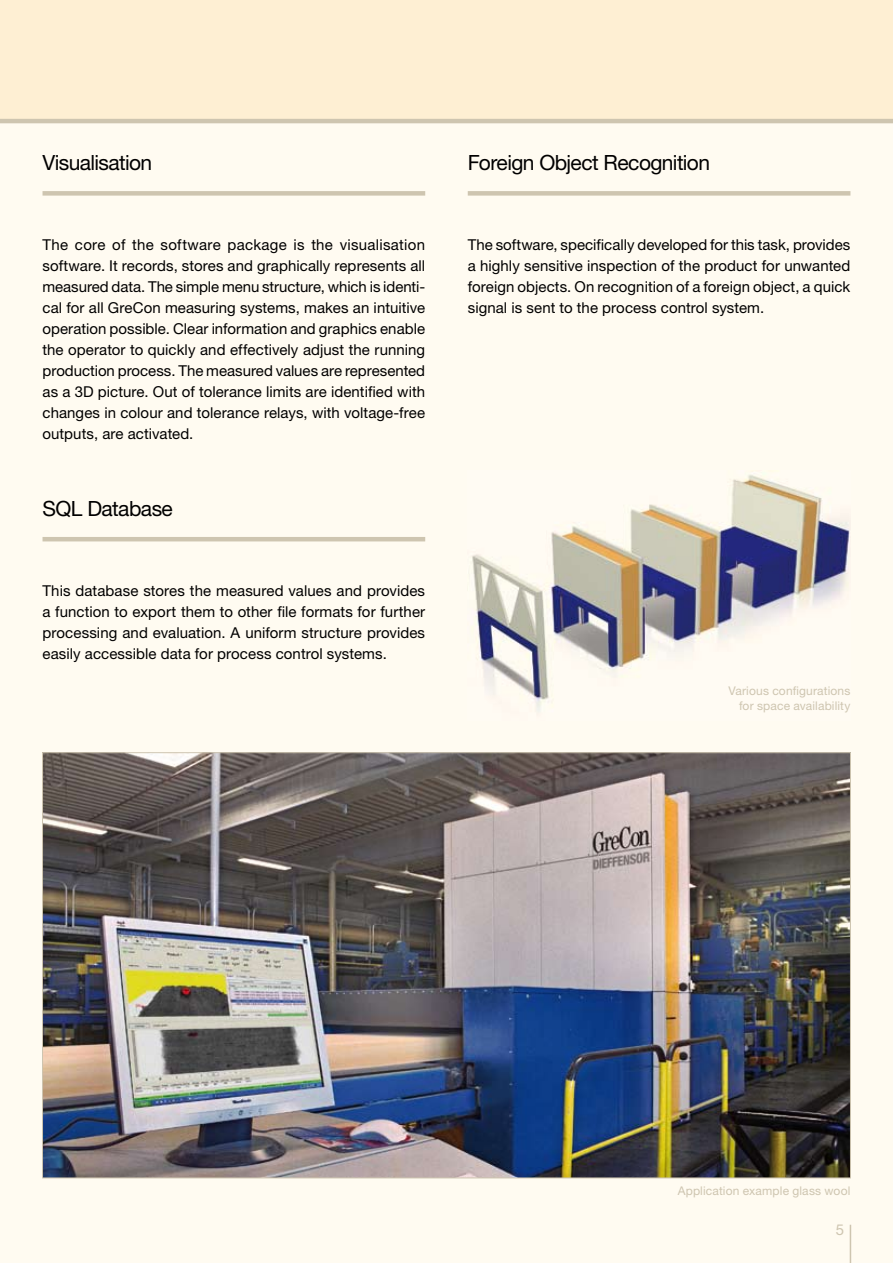
<style>
.page{position:relative;width:893px;height:1263px;background:#fffbf1}
.page>*{position:absolute;margin:0;border:0;box-sizing:border-box;transform-origin:0 0}
.t1{font:21px "Helvetica Neue LT Std";letter-spacing:-.03em;color:#000}
.t2{font:15px/21px "Helvetica Neue LT Std";letter-spacing:.005em;color:#000;text-align:justify}
.t3{font:15px "Helvetica Neue LT Std";color:#cec5b0}
.t4{font:12px/14.4px "Helvetica Neue LT Std";letter-spacing:.015em;color:#cec5b0;text-align:right}
</style>
<div class="page">
<div style="left:0;top:0;width:893px;height:123px;background:#feefd3"></div>
<img style="left:44px;top:754px;width:805px;height:422px">
<img style="left:472px;top:475px;width:378px;height:237px">
<div style="left:43px;top:191px;width:382px;height:5px;background:#cec5b0"></div>
<hr style="left:43px;top:537px;width:382px;height:4px;background:#cec5b0">
<div style="left:468px;top:191px;width:382px;height:5px;background:#cec5b0"></div>
<hr style="left:850px;top:1225px;width:1px;height:38px;background:#cec5b0">
<h1 class="t1" style="left:43px;top:150px;width:111px">Visualisation</h1>
<p class="t2" style="left:43px;top:234px;width:384px">The core of the software package is the visualisation software. It records, stores and graphically represents all measured data. The simple menu structure, which is identi&shy;cal for all GreCon measuring systems, makes an intuitive operation possible. Clear information and graphics enable the operator to quickly and effectively adjust the running production process. The measured values are represented as a 3D picture. Out of tolerance limits are identified with changes in colour and tolerance relays, with voltage-free outputs, are activated.</p>
<h1 class="t1" style="left:43px;top:496px;width:132px">SQL Database</h1>
<p class="t2" style="left:43px;top:580px;width:384px">This database stores the measured values and provides a function to export them to other file formats for further processing and evaluation. A uniform structure provides easily accessible data for process control systems.</p>
<h1 class="t1" style="left:468px;top:150px;width:244px">Foreign Object Recognition</h1>
<p class="t2" style="left:468px;top:234px;width:384px">The software, specifically developed for this task, provides a highly sensitive inspection of the product for unwanted foreign objects. On recognition of a foreign object, a quick signal is sent to the process control system.</p>
<p class="t4" style="left:728px;top:684px;width:124px">Various configurations for space availability</p>
<p class="t4" style="left:678px;top:1183px;width:174px">Application example glass wool</p>
<p class="t3" style="left:836px;top:1221px;width:10px">5</p>
</div>
